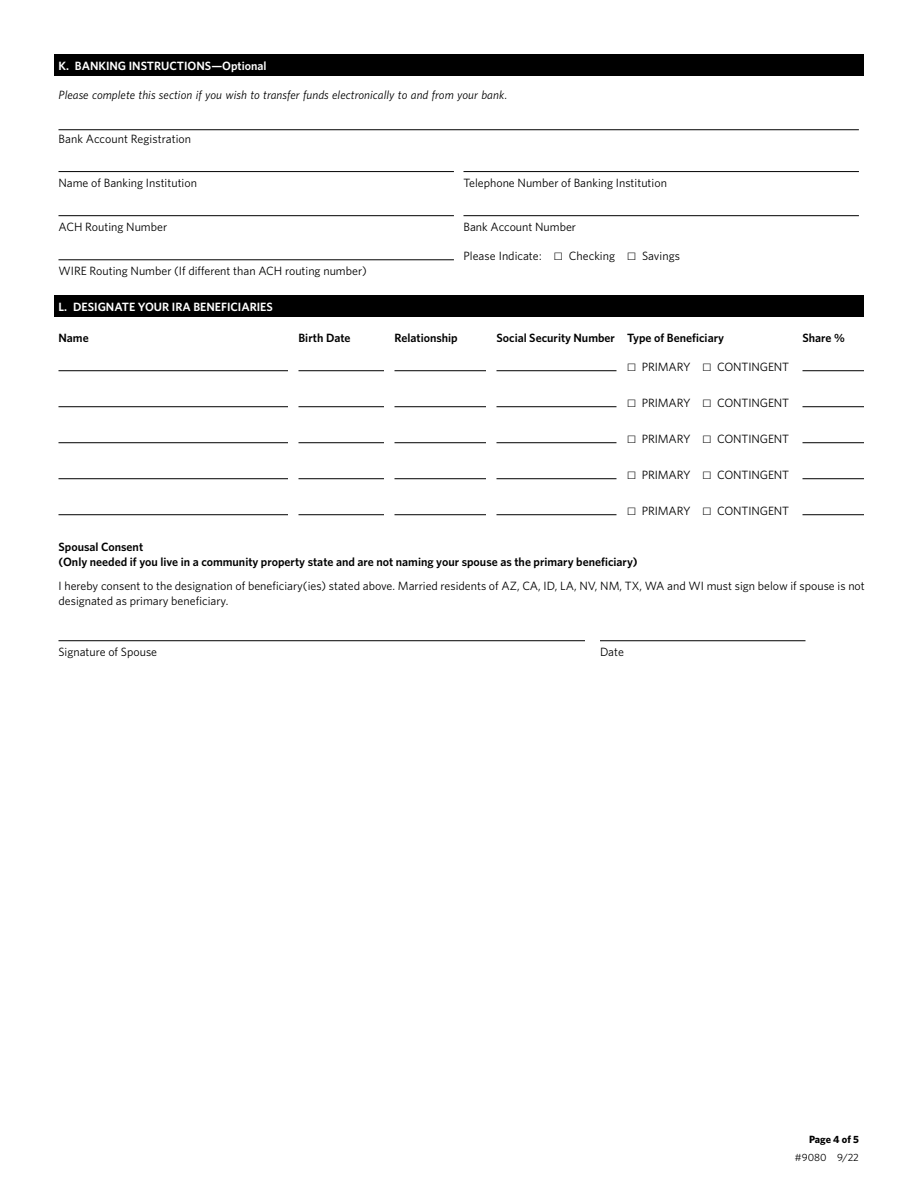
<style>
.page{position:relative;width:918px;height:1188px;background:#fff}
.page>*{position:absolute;margin:0;border:0;box-sizing:border-box;transform-origin:0 0}
.t1{font:12px/15px "Whitney";color:#000}
.t2{font:600 12px/15px "Whitney";color:#000}
.t3{font:italic 12px "Whitney";letter-spacing:.005em;color:#000}
.t4{font:600 12px "Whitney";color:#fff}
.t5{font:10.5px "Whitney";color:#000}
.t6{font:700 10.5px "Whitney";letter-spacing:-.005em;color:#000}
.s1{font-family:"Mercury Text G1"}
</style>
<div class="page">
<div style="left:54px;top:54px;width:810px;height:22px;background:#000"></div>
<hr style="left:58px;top:129px;width:801px;height:1px;background:#000">
<hr style="left:58px;top:171px;width:396px;height:1px;background:#000">
<hr style="left:464px;top:171px;width:395px;height:1px;background:#000">
<hr style="left:58px;top:215px;width:396px;height:1px;background:#000">
<hr style="left:464px;top:215px;width:395px;height:1px;background:#000">
<hr style="left:58px;top:259px;width:396px;height:1px;background:#000">
<div style="left:54px;top:295px;width:810px;height:22px;background:#000"></div>
<hr style="left:58px;top:370px;width:230px;height:1px;background:#000">
<hr style="left:298px;top:370px;width:86px;height:1px;background:#000">
<hr style="left:394px;top:370px;width:92px;height:1px;background:#000">
<hr style="left:496px;top:370px;width:120px;height:1px;background:#000">
<hr style="left:802px;top:370px;width:62px;height:1px;background:#000">
<hr style="left:58px;top:406px;width:230px;height:1px;background:#000">
<hr style="left:298px;top:406px;width:86px;height:1px;background:#000">
<hr style="left:394px;top:406px;width:92px;height:1px;background:#000">
<hr style="left:496px;top:406px;width:120px;height:1px;background:#000">
<hr style="left:802px;top:406px;width:62px;height:1px;background:#000">
<hr style="left:58px;top:442px;width:230px;height:1px;background:#000">
<hr style="left:298px;top:442px;width:86px;height:1px;background:#000">
<hr style="left:394px;top:442px;width:92px;height:1px;background:#000">
<hr style="left:496px;top:442px;width:120px;height:1px;background:#000">
<hr style="left:802px;top:442px;width:62px;height:1px;background:#000">
<hr style="left:58px;top:478px;width:230px;height:1px;background:#000">
<hr style="left:298px;top:478px;width:86px;height:1px;background:#000">
<hr style="left:394px;top:478px;width:92px;height:1px;background:#000">
<hr style="left:496px;top:478px;width:120px;height:1px;background:#000">
<hr style="left:802px;top:478px;width:62px;height:1px;background:#000">
<hr style="left:58px;top:514px;width:230px;height:1px;background:#000">
<hr style="left:298px;top:514px;width:86px;height:1px;background:#000">
<hr style="left:394px;top:514px;width:92px;height:1px;background:#000">
<hr style="left:496px;top:514px;width:120px;height:1px;background:#000">
<hr style="left:802px;top:514px;width:62px;height:1px;background:#000">
<hr style="left:58px;top:640px;width:527px;height:1px;background:#000">
<hr style="left:600px;top:640px;width:206px;height:1px;background:#000">
<p class="t4" style="left:58px;top:57px;width:210px">K. BANKING INSTRUCTIONS—Optional</p>
<p class="t3" style="left:58px;top:87px;width:451px">Please complete this section if you wish to transfer funds electronically to and from your bank.</p>
<p class="t1" style="left:58px;top:131px;width:134px">Bank Account Registration</p>
<p class="t1" style="left:58px;top:175px;width:140px">Name of Banking Institution</p>
<p class="t1" style="left:464px;top:175px;width:205px">Telephone Number of Banking Institution</p>
<p class="t1" style="left:58px;top:219px;width:110px">ACH Routing Number</p>
<p class="t1" style="left:464px;top:219px;width:114px">Bank Account Number</p>
<p class="t1" style="left:58px;top:263px;width:310px">WIRE Routing Number (If different than ACH routing number)</p>
<p class="t1" style="left:464px;top:248px;width:218px">Please Indicate: <span class="s1">•</span> Checking <span class="s1">•</span> Savings</p>
<p class="t4" style="left:58px;top:299px;width:216px">L. DESIGNATE YOUR IRA BENEFICIARIES</p>
<p class="t2" style="left:58px;top:330px;width:32px">Name</p>
<p class="t2" style="left:298px;top:330px;width:54px">Birth Date</p>
<p class="t2" style="left:394px;top:330px;width:65px">Relationship</p>
<p class="t2" style="left:496px;top:330px;width:120px">Social Security Number</p>
<p class="t2" style="left:627px;top:330px;width:99px">Type of Beneficiary</p>
<p class="t2" style="left:802px;top:330px;width:44px">Share %</p>
<p class="t1" style="left:627px;top:359px;width:164px"><span class="s1">•</span> PRIMARY <span class="s1">•</span> CONTINGENT</p>
<p class="t1" style="left:627px;top:395px;width:164px"><span class="s1">•</span> PRIMARY <span class="s1">•</span> CONTINGENT</p>
<p class="t1" style="left:627px;top:431px;width:164px"><span class="s1">•</span> PRIMARY <span class="s1">•</span> CONTINGENT</p>
<p class="t1" style="left:627px;top:467px;width:164px"><span class="s1">•</span> PRIMARY <span class="s1">•</span> CONTINGENT</p>
<p class="t1" style="left:627px;top:503px;width:164px"><span class="s1">•</span> PRIMARY <span class="s1">•</span> CONTINGENT</p>
<p class="t2" style="left:58px;top:539px;width:581px">Spousal Consent<br>(Only needed if you live in a community property state and are not naming your spouse as the primary beneficiary)</p>
<p class="t1" style="left:58px;top:578px;width:808px">I hereby consent to the designation of beneficiary(ies) stated above. Married residents of AZ, CA, ID, LA, NV, NM, TX, WA and WI must sign below if spouse is not designated as primary beneficiary.</p>
<p class="t1" style="left:58px;top:644px;width:100px">Signature of Spouse</p>
<p class="t1" style="left:600px;top:644px;width:25px">Date</p>
<p class="t6" style="left:809px;top:1132px;width:51px">Page 4 of 5</p>
<p class="t5" style="left:795px;top:1150px;width:66px">#9080 9/22</p>
</div>
